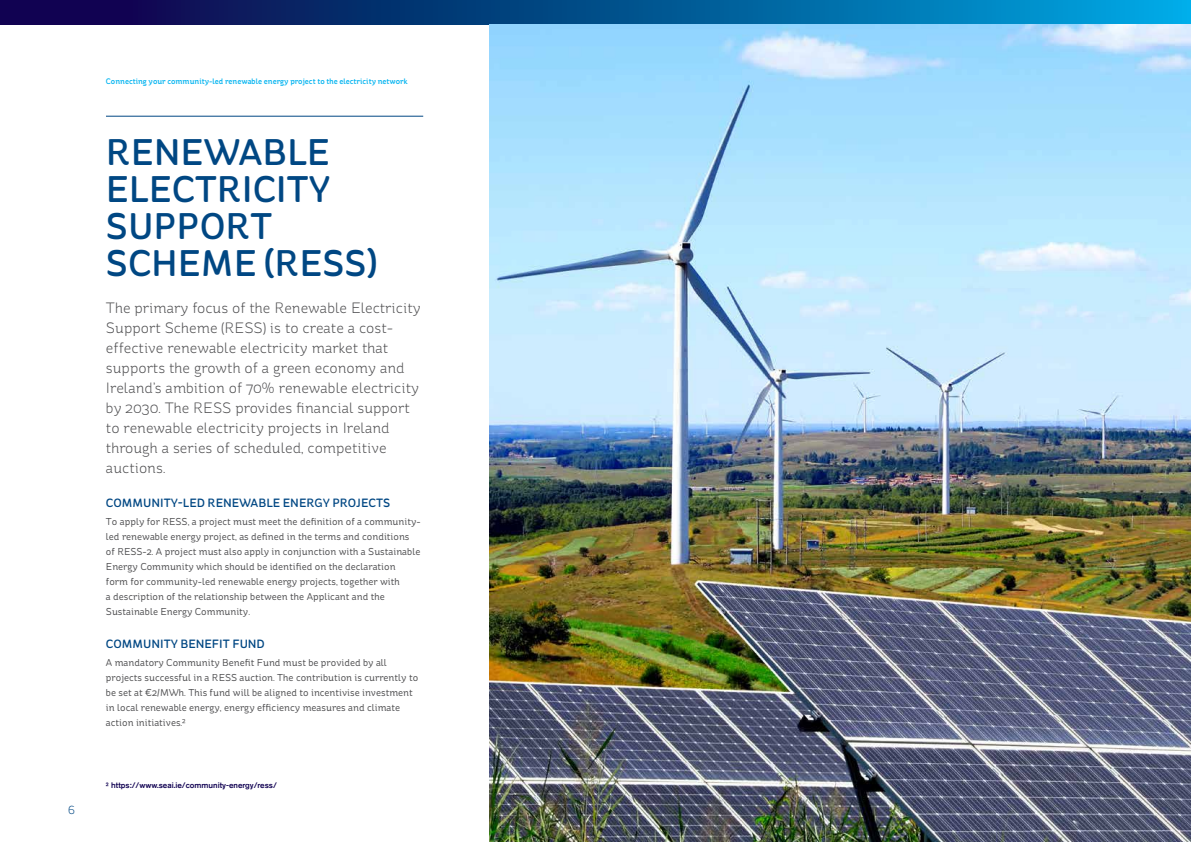
<style>
.page{position:relative;width:1191px;height:842px;background:#fff}
.page>*{position:absolute;margin:0;border:0;box-sizing:border-box;transform-origin:0 0}
.Sec_Head{font:500 37px/37px "St Ryde";color:#004783}
.Body_Intro{font:300 15px/20px "St Ryde";color:#4d4d4f}
.Header2{font:500 12px "St Ryde";color:#004783}
.t1{font:300 12px "St Ryde";color:#004783}
.Body_St_Ryde{font:10px/15px "St Ryde";color:#4d4d4f}
.t2{font:500 8px "St Ryde";color:#00b3f0}
.t3{font:500 8px "Akzidenz Grotesk Pro";color:#110252}
</style>
<div class="page">
<svg style="left:0;top:0;width:1191px;height:25px;background:#075190"></svg>
<img style="left:489px;top:25px;width:702px;height:817px">
<hr style="left:106px;top:116px;width:317px;height:1px;background:#004783">
<p class="t1" style="left:68px;top:802px;width:8px">6</p>
<p class="t2" style="left:106px;top:77px;width:303px">Connecting your community-led renewable energy project to the electricity network</p>
<p class="Sec_Head" style="left:106px;top:134px;width:272px">RENEWABLE<br>ELECTRICITY<br>SUPPORT<br>SCHEME (RESS)</p>
<p class="Body_Intro" style="left:106px;top:298px;width:316px">The primary focus of the Renewable Electricity Support Scheme (RESS) is to create a cost&shy;effective renewable electricity market that supports the growth of a green economy and Ireland’s ambition of 70% renewable electricity by 2030. The RESS provides financial support to renewable electricity projects in Ireland through a series of scheduled, competitive auctions.</p>
<h2 class="Header2" style="left:106px;top:495px;width:286px">COMMUNITY-LED RENEWABLE ENERGY PROJECTS</h2>
<p class="Body_St_Ryde" style="left:106px;top:514px;width:316px">To apply for RESS, a project must meet the definition of a community&shy;led renewable energy project, as defined in the terms and conditions of RESS-2. A project must also apply in conjunction with a Sustainable Energy Community which should be identified on the declaration<br>form for community-led renewable energy projects, together with<br>a description of the relationship between the Applicant and the Sustainable Energy Community.</p>
<h2 class="Header2" style="left:106px;top:637px;width:160px">COMMUNITY BENEFIT FUND</h2>
<p class="Body_St_Ryde" style="left:106px;top:655px;width:314px">A mandatory Community Benefit Fund must be provided by all projects successful in a RESS auction. The contribution is currently to be set at €2/MWh. This fund will be aligned to incentivise investment in local renewable energy, energy efficiency measures and climate action initiatives.2</p>
<p class="t3" style="left:106px;top:780px;width:172px">2 https://www.seai.ie/community-energy/ress/</p>
</div>
